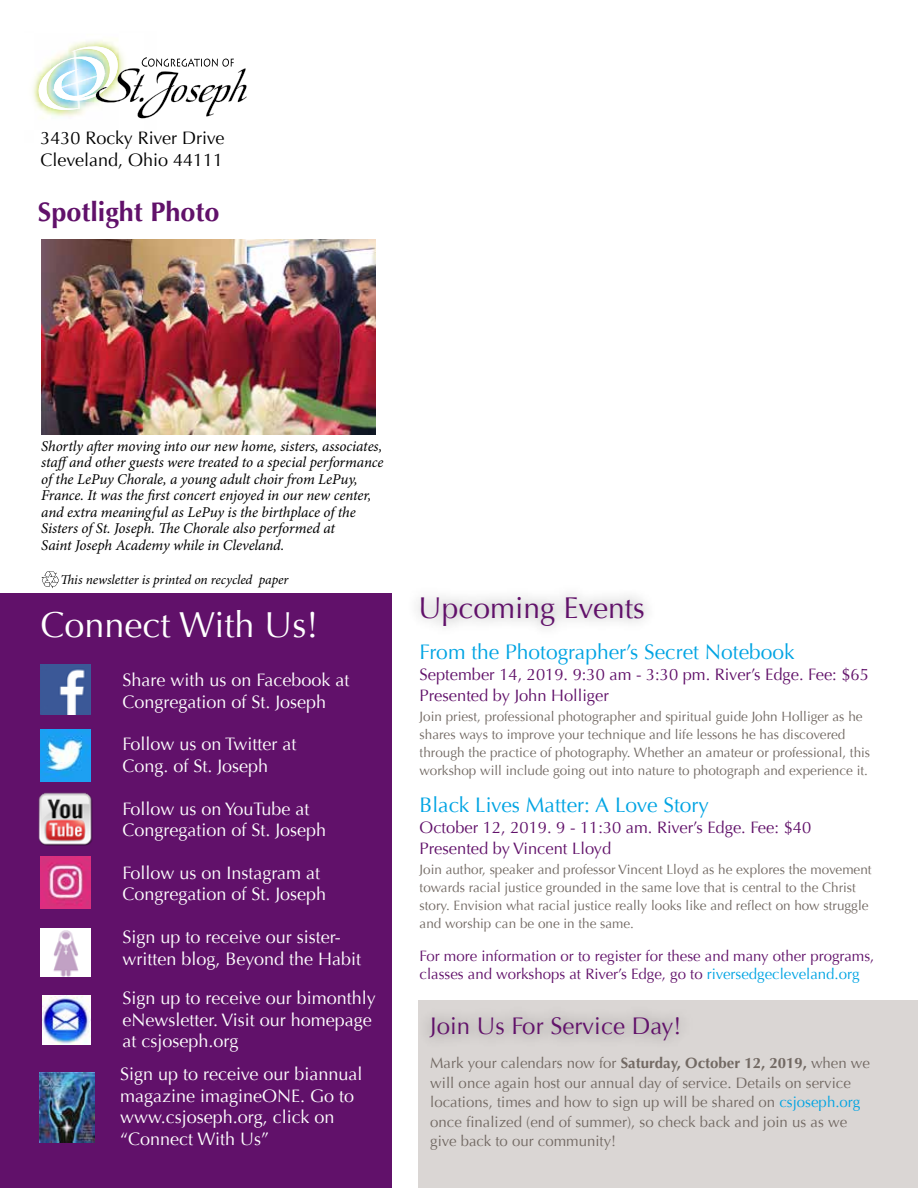
<style>
.page{position:relative;width:918px;height:1188px;background:#fff}
.page>*{position:absolute;margin:0;border:0;box-sizing:border-box;transform-origin:0 0}
.t1{font:36px "Optima";color:#fff}
.t2{font:30px "Optima";color:#61116a}
.t3{font:700 27px "Optima";color:#61116a}
.t4{font:24px "Optima";color:#61116a}
.t5{font:21px "Optima";color:#00a4e3}
.t6{font:18px/21.6px "Optima";color:#fff}
.t7{font:18px/21.6px "Optima";color:#000}
.t8{font:16.5px/21px "Optima";color:#61116a}
.t9{font:italic 15px/16.5px "Minion Pro";letter-spacing:-.005em;color:#000}
.t10{font:15px/19.5px "Optima";color:#726963}
.t11{font:15px/18px "Optima";color:#61116a}
.t12{font:13.5px/18px "Optima";color:#726963}
.t13{font:italic 13.5px "Minion Pro";letter-spacing:-.005em;color:#000}
.s1{color:#00a4e3}
.s2{font-weight:700}
</style>
<div class="page">
<img style="left:32px;top:79px;width:3px;height:23px">
<img style="left:35px;top:40px;width:75px;height:67px">
<svg style="left:37px;top:42px;width:210px;height:77px"></svg>
<svg style="left:41px;top:571px;width:18px;height:17px"></svg>
<div style="left:407px;top:582px;width:251px;height:58px;background:#000;opacity:.5"></div>
<div style="left:0;top:594px;width:392px;height:594px;background:#61116a"></div>
<img style="left:38px;top:792px;width:55px;height:53px">
<img style="left:41px;top:664px;width:50px;height:51px">
<img style="left:42px;top:996px;width:49px;height:49px">
<img style="left:40px;top:729px;width:51px;height:52px">
<img style="left:40px;top:1072px;width:54px;height:71px">
<img style="left:41px;top:856px;width:50px;height:52px">
<div style="left:418px;top:1000px;width:500px;height:188px;background:#dad6d4"></div>
<img style="left:41px;top:240px;width:335px;height:194px">
<img style="left:40px;top:928px;width:51px;height:49px">
<div style="left:417px;top:1003px;width:276px;height:51px;background:#000;opacity:.5"></div>
<h3 class="t7" style="left:40px;top:127px;width:186px">3430 Rocky River Drive<br>Cleveland, Ohio 44111</h3>
<h3 class="t3" style="left:38px;top:196px;width:183px">Spotlight Photo</h3>
<p class="t9" style="left:41px;top:438px;width:344px">Shortly after moving into our new home, sisters, associates, staffand other guests were treated to a special performance of the LePuy Chorale, a young adult choir from LePuy, France. It was the first concert enjoyed in our new center, and extra meaningful as LePuy is the birthplace of the Sisters of St. Joseph. The Chorale also performed at<br>Saint Joseph Academy while in Cleveland.</p>
<p class="t13" style="left:61px;top:571px;width:229px">This newsletter is printed on recycled paper</p>
<h1 class="t1" style="left:40px;top:604px;width:280px">Connect With Us!</h1>
<h3 class="t6" style="left:122px;top:669px;width:229px">Share with us on Facebook at<br>Congregation of St. Joseph</h3>
<h3 class="t6" style="left:122px;top:734px;width:176px">Follow us on Twitter at<br>Cong. of St. Joseph</h3>
<h3 class="t6" style="left:122px;top:798px;width:205px">Follow us on YouTube at<br>Congregation of St. Joseph</h3>
<h3 class="t6" style="left:122px;top:862px;width:205px">Follow us on Instagram at<br>Congregation of St. Joseph</h3>
<h3 class="t6" style="left:122px;top:926px;width:240px">Sign up to receive our sister&shy;written blog, Beyond the Habit</h3>
<h3 class="t6" style="left:122px;top:988px;width:255px">Sign up to receive our bimonthly eNewsletter. Visit our homepage at csjoseph.org</h3>
<h3 class="t6" style="left:120px;top:1063px;width:244px">Sign up to receive our biannual magazine imagineONE. Go to www.csjoseph.org, click on “Connect With Us”</h3>
<h2 class="t2" style="left:418px;top:590px;width:228px">Upcoming Events</h2>
<h3 class="t5" style="left:420px;top:640px;width:377px">From the Photographer’s Secret Notebook</h3>
<p class="t8" style="left:420px;top:664px;width:451px">September 14, 2019. 9:30 am - 3:30 pm. River’s Edge. Fee: $65<br>Presented by John Holliger</p>
<p class="t12" style="left:420px;top:707px;width:452px">Join priest, professional photographer and spiritual guide John Holliger as he shares ways to improve your technique and life lessons he has discovered through the practice of photography. Whether an amateur or professional, this workshop will include going out into nature to photograph and experience it.</p>
<h3 class="t5" style="left:420px;top:793px;width:291px">Black Lives Matter: A Love Story</h3>
<p class="t8" style="left:420px;top:817px;width:393px">October 12, 2019. 9 - 11:30 am. River’s Edge. Fee: $40<br>Presented by Vincent Lloyd</p>
<p class="t12" style="left:420px;top:860px;width:454px">Join author, speaker and professor Vincent Lloyd as he explores the movement towards racial justice grounded in the same love that is central to the Christ story. Envision what racial justice really looks like and reflect on how struggle and worship can be one in the same.</p>
<p class="t11" style="left:420px;top:947px;width:456px">For more information or to register for these and many other programs, classes and workshops at River’s Edge, go to <span class="s1">riversedgecleveland.org</span></p>
<h3 class="t4" style="left:430px;top:1012px;width:253px">Join Us For Service Day!</h3>
<p class="t10" style="left:430px;top:1054px;width:441px">Mark your calendars now for <span class="s2">Saturday, October 12, 2019,</span> when we will once again host our annual day of service. Details on service locations, times and how to sign up will be shared on <span class="s1">csjoseph.org </span>once finalized (end of summer), so check back and join us as we give back to our community!</p>
</div>
